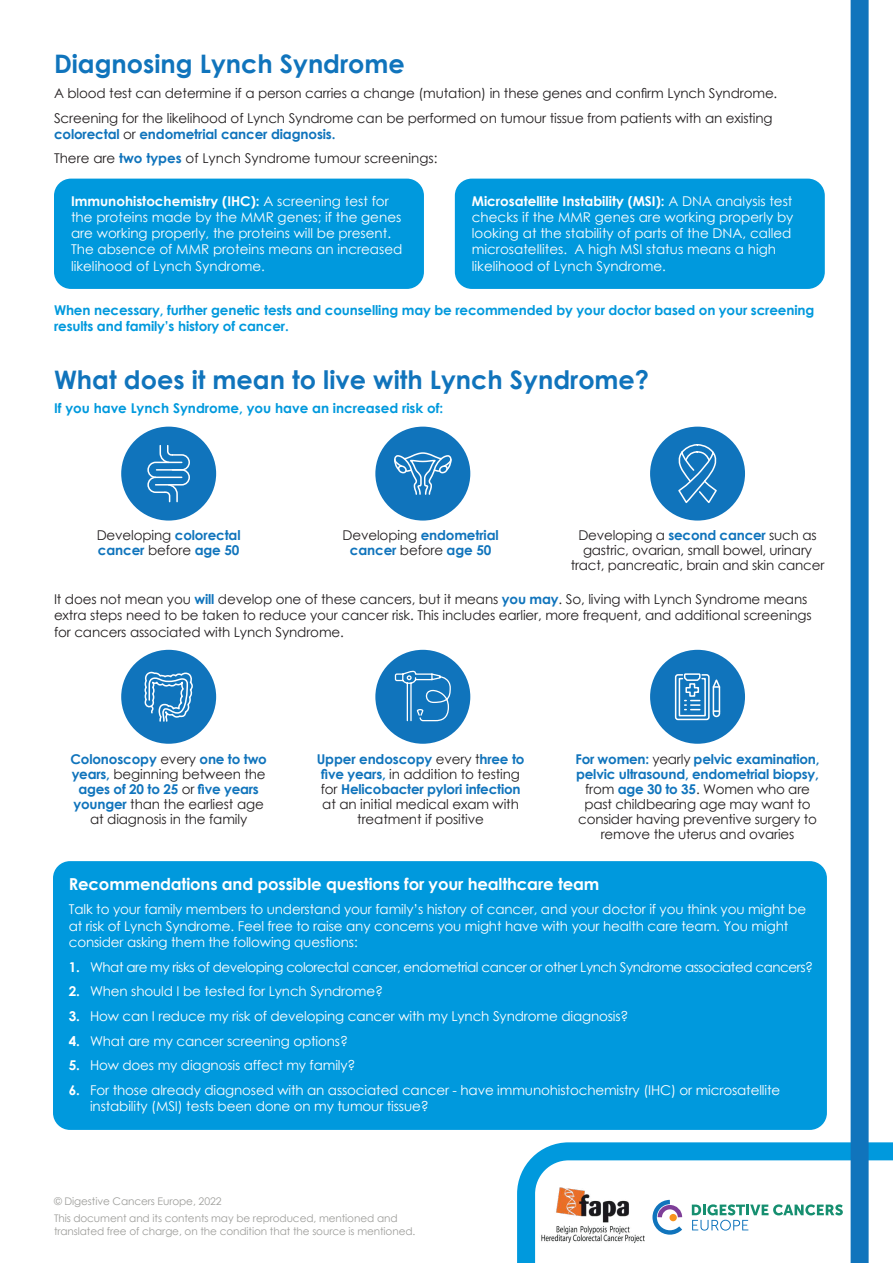
<style>
.page{position:relative;width:893px;height:1263px;background:#fff}
.page>*{position:absolute;margin:0;border:0;box-sizing:border-box;transform-origin:0 0}
.t1{font:700 25.5px "Century Gothic";color:#1074bc}
.t2{font:700 16.5px "Century Gothic";letter-spacing:-.01em;color:#fff}
.t3{font:13.5px/15px "Century Gothic";letter-spacing:-.01em;color:#231f20;text-align:center}
.t4{font:13.5px/16.2px "Century Gothic";letter-spacing:-.01em;color:#fff}
.t5{font:700 13.5px/16.2px "Century Gothic";letter-spacing:-.01em;color:#09d}
.t6{font:700 13.5px/15px "Century Gothic";letter-spacing:-.01em;color:#1074bc}
.t7{font:13.5px "Century Gothic";letter-spacing:-.035em;color:#fff}
.t8{font:10.5px/16.8px "Century Gothic";letter-spacing:-.01em;color:#9e9e9b}
.s1{font-weight:400;color:#231f20}
.s2{font-weight:700}
.s3{font-weight:700;color:#1074bc}
</style>
<div class="page">
<div style="left:54px;top:179px;width:370px;height:110px;background:#09d;border-radius:17px"></div>
<div style="left:455px;top:179px;width:370px;height:110px;background:#09d;border-radius:17px"></div>
<div style="left:121px;top:427px;width:95px;height:94px;background:#1074bc;border-radius:50%"></div>
<svg style="left:147px;top:445px;width:43px;height:58px"></svg>
<div style="left:121px;top:650px;width:95px;height:94px;background:#1074bc;border-radius:50%"></div>
<svg style="left:131px;top:659px;width:62px;height:63px"></svg>
<div style="left:375px;top:427px;width:95px;height:94px;background:#1074bc;border-radius:50%"></div>
<svg style="left:394px;top:452px;width:58px;height:43px"></svg>
<div style="left:375px;top:650px;width:95px;height:94px;background:#1074bc;border-radius:50%"></div>
<svg style="left:394px;top:670px;width:57px;height:52px"></svg>
<div style="left:650px;top:427px;width:95px;height:94px;background:#1074bc;border-radius:50%"></div>
<svg style="left:678px;top:444px;width:39px;height:60px"></svg>
<div style="left:650px;top:650px;width:95px;height:94px;background:#1074bc;border-radius:50%"></div>
<div style="left:675px;top:674px;width:35px;height:46px;border:2px solid #fff;border-radius:2px"></div>
<svg style="left:678px;top:673px;width:43px;height:45px"></svg>
<div style="left:53px;top:861px;width:774px;height:269px;background:#09d;border-radius:17px"></div>
<svg style="left:517px;top:1133px;width:376px;height:130px"></svg>
<div style="left:851px;top:0;width:18px;height:1263px;background:#1074bc"></div>
<img style="left:540px;top:1187px;width:104px;height:56px">
<h1 class="t1" style="left:54px;top:54px;width:352px">Diagnosing Lynch Syndrome</h1>
<p class="t3" style="left:54px;top:80px;width:725px;line-height:24.8px;text-align:left">A blood test can determine if a person carries a change (mutation) in these genes and confirm Lynch Syndrome.<br>Screening for the likelihood of Lynch Syndrome can be performed on tumour tissue from patients with an existing</p>
<p class="t6" style="left:54px;top:123px;width:385px;line-height:24.8px">colorectal <span class="s1">or</span> endometrial cancer diagnosis.<br><span class="s1">There are</span> two types <span class="s1">of Lynch Syndrome tumour screenings:</span></p>
<p class="t4" style="left:71px;top:194px;width:333px"><span class="s2">Immunohistochemistry (IHC):</span> A screening test for the proteins made by the MMR genes; if the genes are working properly, the proteins will be present.<br>The absence of MMR proteins means an increased likelihood of Lynch Syndrome.</p>
<p class="t4" style="left:472px;top:194px;width:323px"><span class="s2">Microsatellite Instability (MSI):</span> A DNA analysis test checks if the MMR genes are working properly by looking at the stability of parts of the DNA, called microsatellites. A high MSI status means a high likelihood of Lynch Syndrome.</p>
<p class="t5" style="left:54px;top:303px;width:762px">When necessary, further genetic tests and counselling may be recommended by your doctor based on your screening results and family’s history of cancer.</p>
<h1 class="t1" style="left:54px;top:369px;width:597px">What does it mean to live with Lynch Syndrome?</h1>
<p class="t5" style="left:54px;top:402px;width:391px">If you have Lynch Syndrome, you have an increased risk of:</p>
<p class="t6" style="left:97px;top:529px;width:145px"><span class="s1">Developing</span> colorectal cancer <span class="s1">before</span> age 50</p>
<p class="t6" style="left:343px;top:529px;width:158px;text-align:center"><span class="s1">Developing</span> endometrial cancer <span class="s1">before</span> age 50</p>
<p class="t3" style="left:571px;top:528px;width:255px">Developing a <span class="s3">second cancer</span> such as gastric, ovarian, small bowel, urinary tract, pancreatic, brain and skin cancer</p>
<p class="t3" style="left:54px;top:592px;width:759px;line-height:16.2px;text-align:left">It does not mean you <span class="s3">will</span> develop one of these cancers, but it means <span class="s3">you may</span>. So, living with Lynch Syndrome means extra steps need to be taken to reduce your cancer risk. This includes earlier, more frequent, and additional screenings for cancers associated with Lynch Syndrome.</p>
<p class="t3" style="left:70px;top:753px;width:198px"><span class="s3">Colonoscopy</span> every <span class="s3">one to two years,</span> beginning between the <span class="s3">ages of 20 to 25</span> or <span class="s3">five years younger</span> than the earliest age at diagnosis in the family</p>
<p class="t3" style="left:317px;top:753px;width:209px"><span class="s3">Upper endoscopy</span> every t<span class="s3">hree to five years,</span> in addition to testing for <span class="s3">Helicobacter pylori infection </span>at an initial medical exam with treatment if positive</p>
<p class="t3" style="left:575px;top:753px;width:246px"><span class="s3">For women:</span> yearly <span class="s3">pelvic examination, pelvic ultrasound, endometrial biopsy, </span>from <span class="s3">age 30 to 35</span>. Women who are past childbearing age may want to consider having preventive surgery to remove the uterus and ovaries</p>
<p class="t2" style="left:69px;top:877px;width:532px">Recommendations and possible questions for your healthcare team</p>
<p class="t4" style="left:69px;top:903px;width:739px">Talk to your family members to understand your family’s history of cancer, and your doctor if you think you might be at risk of Lynch Syndrome. Feel free to raise any concerns you might have with your health care team. You might consider asking them the following questions:</p>
<p class="t7" style="left:69px;top:961px;width:746px"><span class="s2">1.</span> What are my risks of developing colorectal cancer, endometrial cancer or other Lynch Syndrome associated cancers?</p>
<p class="t4" style="left:69px;top:984px;width:316px"><span class="s2">2.</span> When should I be tested for Lynch Syndrome?</p>
<p class="t4" style="left:69px;top:1009px;width:561px"><span class="s2">3.</span> How can I reduce my risk of developing cancer with my Lynch Syndrome diagnosis?</p>
<p class="t4" style="left:69px;top:1034px;width:281px"><span class="s2">4.</span> What are my cancer screening options?</p>
<p class="t4" style="left:69px;top:1059px;width:288px"><span class="s2">5.</span> How does my diagnosis affect my family?</p>
<p class="t4" style="left:90px;top:1083px;width:692px;text-indent:-21px"><span class="s2">6.</span> For those already diagnosed with an associated cancer - have immunohistochemistry (IHC) or microsatellite instability (MSI) tests been done on my tumour tissue?</p>
<p class="t8" style="left:54px;top:1194px;width:345px">© Digestive Cancers Europe, 2022<br>This document and its contents may be reproduced, mentioned and</p>
<p class="t8" style="left:54px;top:1223px;width:363px">translated free of charge, on the condition that the source is mentioned.</p>
</div>
